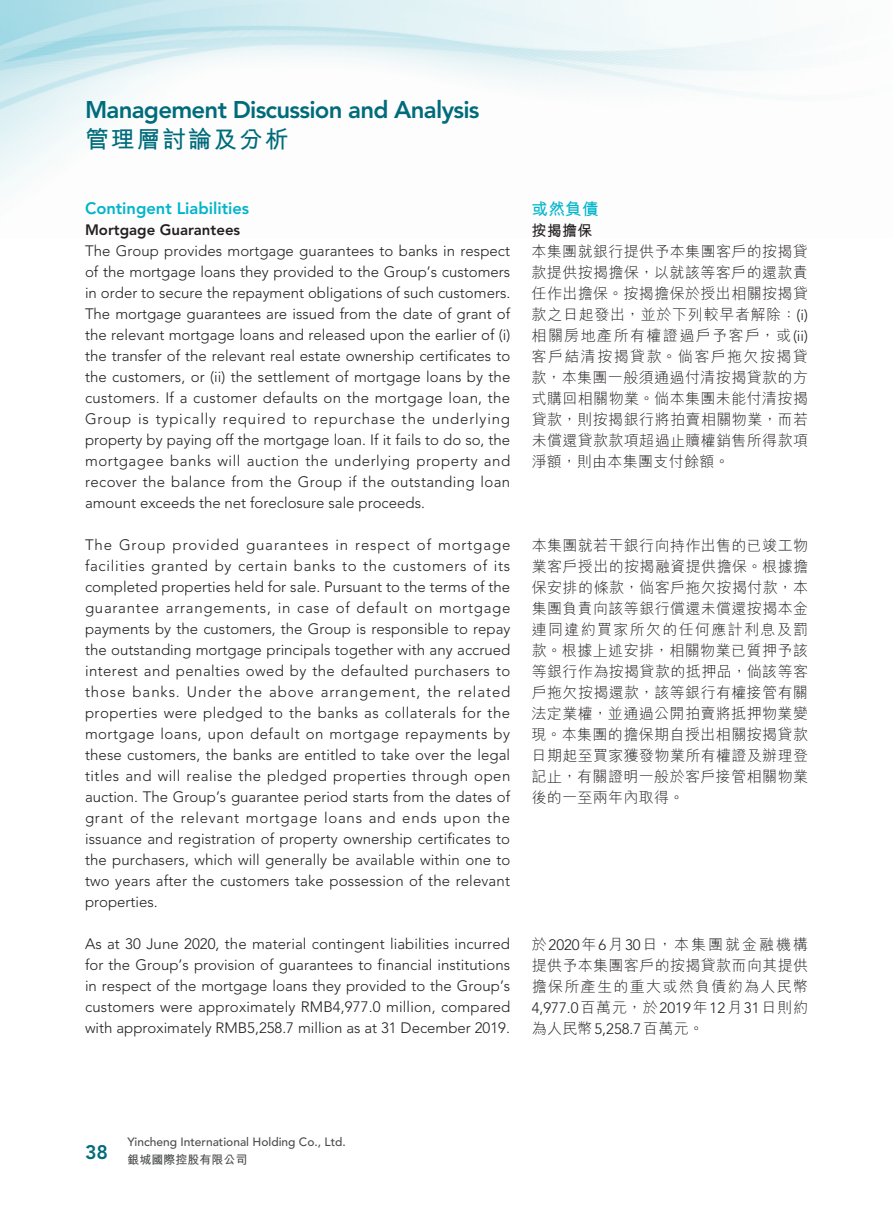
<style>
.page{position:relative;width:893px;height:1212px;background:#fff}
.page>*{position:absolute;margin:0;border:0;box-sizing:border-box;transform-origin:0 0}
.t1{font:800 24px "Avenir LT Std";letter-spacing:-.03em;color:#006c7b}
.t2{font:700 24px "M Hei HK";letter-spacing:.07em;color:#006c7b}
.t3{font:800 16.5px "Avenir LT Std";color:#00b5cb}
.t4{font:700 16.5px "M Hei HK";color:#00b5cb}
.t5{font:300 15px/21px "Avenir LT Std";letter-spacing:.005em;color:#231f20;text-align:justify}
.t6{font:300 15px/21px "M Hei HK";letter-spacing:.025em;color:#231f20;text-align:justify}
.t7{font:800 15px "Avenir LT Std";color:#231f20}
.t8{font:700 15px "M Hei HK";color:#231f20}
.t9{font:500 12px "Avenir LT Std";color:#4b4c4d}
.t10{font:700 12px "M Hei HK";color:#4b4c4d}
.s1{font-family:"Avenir LT Std"}
.s2{font-family:"M Hei HK"}
</style>
<div class="page">
<h1 class="t1" style="left:85px;top:95px;width:396px">Management Discussion and Analysis</h1>
<h1 class="t2" style="left:85px;top:121px;width:205px">管理層討論及分析</h1>
<p class="t3" style="left:85px;top:198px;width:166px">Contingent Liabilities</p>
<p class="t7" style="left:85px;top:220px;width:157px">Mortgage Guarantees</p>
<p class="t5" style="left:85px;top:240px;width:427px">The Group provides mortgage guarantees to banks in respect of the mortgage loans they provided to the Group’s customers in order to secure the repayment obligations of such customers.<br>The mortgage guarantees are issued from the date of grant of the relevant mortgage loans and released upon the earlier of (i) the transfer of the relevant real estate ownership certificates to the customers, or (ii) the settlement of mortgage loans by the customers. If a customer defaults on the mortgage loan, the Group is typically required to repurchase the underlying property by paying off the mortgage loan. If it fails to do so, the mortgagee banks will auction the underlying property and recover the balance from the Group if the outstanding loan amount exceeds the net foreclosure sale proceeds.</p>
<p class="t5" style="left:85px;top:534px;width:427px">The Group provided guarantees in respect of mortgage facilities granted by certain banks to the customers of its completed properties held for sale. Pursuant to the terms of the guarantee arrangements, in case of default on mortgage payments by the customers, the Group is responsible to repay the outstanding mortgage principals together with any accrued interest and penalties owed by the defaulted purchasers to those banks. Under the above arrangement, the related properties were pledged to the banks as collaterals for the mortgage loans, upon default on mortgage repayments by these customers, the banks are entitled to take over the legal titles and will realise the pledged properties through open auction. The Group’s guarantee period starts from the dates of grant of the relevant mortgage loans and ends upon the issuance and registration of property ownership certificates to the purchasers, which will generally be available within one to two years after the customers take possession of the relevant properties.</p>
<p class="t5" style="left:85px;top:933px;width:427px">As at 30 June 2020, the material contingent liabilities incurred for the Group’s provision of guarantees to financial institutions in respect of the mortgage loans they provided to the Group’s customers were approximately RMB4,977.0 million, compared with approximately RMB5,258.7 million as at 31 December 2019.</p>
<p class="t4" style="left:531px;top:197px;width:68px">或然負債</p>
<p class="t8" style="left:531px;top:219px;width:62px">按揭擔保</p>
<p class="t6" style="left:531px;top:240px;width:278px">本集團就銀行提供予本集團客戶的按揭貸款提供按揭擔保，以就該等客戶的還款責任作出擔保。按揭擔保於授出相關按揭貸款之日起發出，並於下列較早者解除：<span class="s1">(i)</span>相關房地產所有權證過戶予客戶，或<span class="s1">(ii)</span>客戶結清按揭貸款。倘客戶拖欠按揭貸款，本集團一般須通過付清按揭貸款的方式購回相關物業。倘本集團未能付清按揭貸款，則按揭銀行將拍賣相關物業，而若未償還貸款款項超過止贖權銷售所得款項淨額，則由本集團支付餘額。</p>
<p class="t6" style="left:531px;top:534px;width:278px">本集團就若干銀行向持作出售的已竣工物業客戶授出的按揭融資提供擔保。根據擔保安排的條款，倘客戶拖欠按揭付款，本集團負責向該等銀行償還未償還按揭本金連同違約買家所欠的任何應計利息及罰款。根據上述安排，相關物業已質押予該等銀行作為按揭貸款的抵押品，倘該等客戶拖欠按揭還款，該等銀行有權接管有關法定業權，並通過公開拍賣將抵押物業變現。本集團的擔保期自授出相關按揭貸款日期起至買家獲發物業所有權證及辦理登記止，有關證明一般於客戶接管相關物業後的一至兩年內取得。</p>
<p class="t6" style="left:532px;top:933px;width:278px">於<span class="s1">2020</span>年<span class="s1">6</span>月<span class="s1">30</span>日，本集團就金融機構提供予本集團客戶的按揭貸款而向其提供擔保所產生的重大或然負債約為人民幣</p>
<p class="t5" style="left:532px;top:997px;width:278px">4,977.0<span class="s2">百萬元，於</span>2019<span class="s2">年</span>12<span class="s2">月</span>31<span class="s2">日則約</span></p>
<p class="t6" style="left:532px;top:1017px;width:174px">為人民幣<span class="s1">5,258.7</span>百萬元。</p>
<p class="t9" style="left:128px;top:1135px;width:220px">Yincheng International Holding Co., Ltd.</p>
<p class="t10" style="left:85px;top:1151px;width:164px"><sup>38</sup> 銀城國際控股有限公司</p>
</div>
